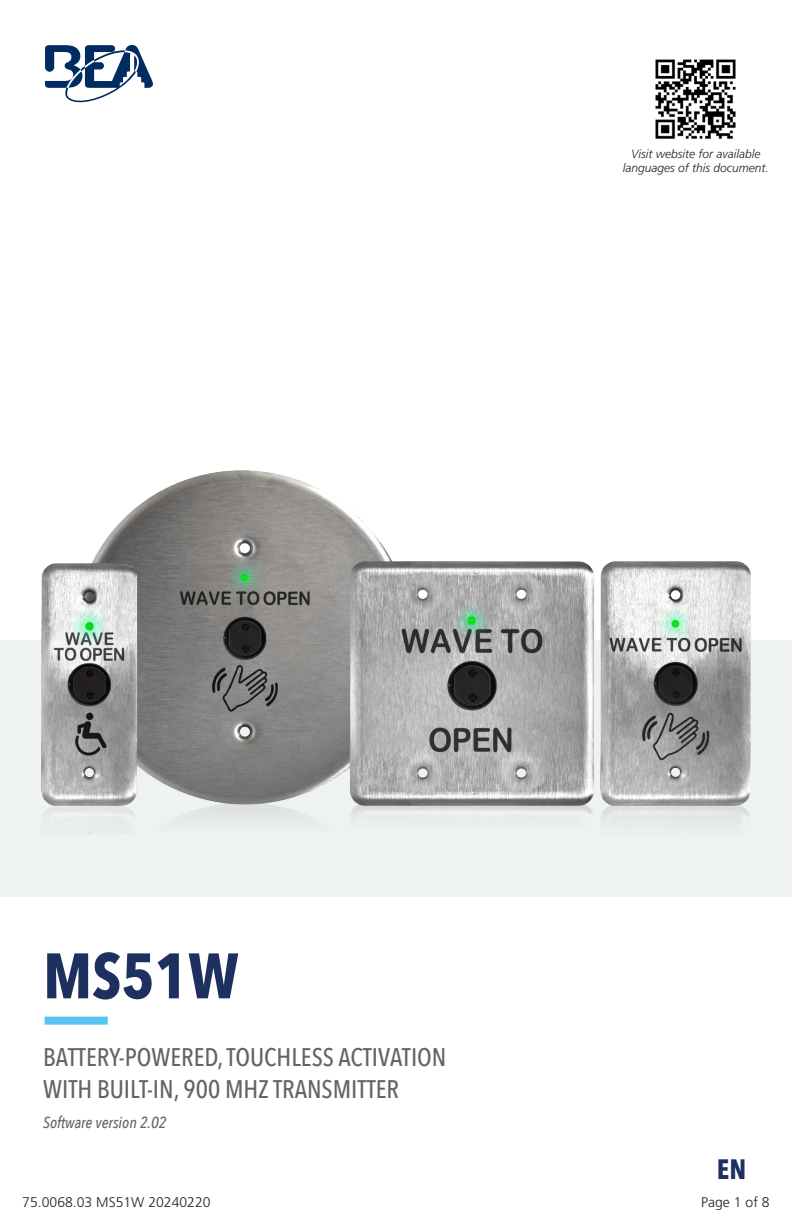
<style>
.page{position:relative;width:792px;height:1224px;background:#fff}
.page>*{position:absolute;margin:0;border:0;box-sizing:border-box;transform-origin:0 0}
.t1{font:700 63.4px "Avenir Next Condensed";color:#1d305f}
.t2{font:700 28px "Avenir Next Condensed";color:#1d305f}
.t3{font:500 25.4px/32px "Avenir Next Condensed";color:#606667}
.t4{font:italic 500 16px "Avenir Next Condensed";color:#606667}
.t5{font:300 14px "Frutiger LT Std";color:#231f20}
.t6{font:italic 300 12px/14px "Frutiger LT Std";color:#231f20;text-align:center}
</style>
<div class="page">
<img style="left:655px;top:59px;width:81px;height:80px">
<svg style="left:45px;top:45px;width:108px;height:58px"></svg>
<div style="left:0;top:641px;width:792px;height:256px;background:#eff2f3"></div>
<img style="left:42px;top:471px;width:708px;height:352px">
<div style="left:45px;top:1017px;width:63px;height:8px;background:#55c4f0"></div>
<p class="t6" style="left:623px;top:147px;width:148px">Visit website for available languages of this document.</p>
<p class="t1" style="left:43px;top:937px;width:197px">MS51W</p>
<p class="t3" style="left:43px;top:1041px;width:405px">BATTERY-POWERED, TOUCHLESS ACTIVATION<br>WITH BUILT-IN, 900 MHZ TRANSMITTER</p>
<p class="t4" style="left:43px;top:1113px;width:125px">Software version 2.02</p>
<p class="t2" style="left:717px;top:1152px;width:31px">EN</p>
<p class="t5" style="left:22px;top:1194px;width:190px">75.0068.03 MS51W 20240220</p>
<p class="t5" style="left:701px;top:1194px;width:70px">Page 1 of 8</p>
</div>
